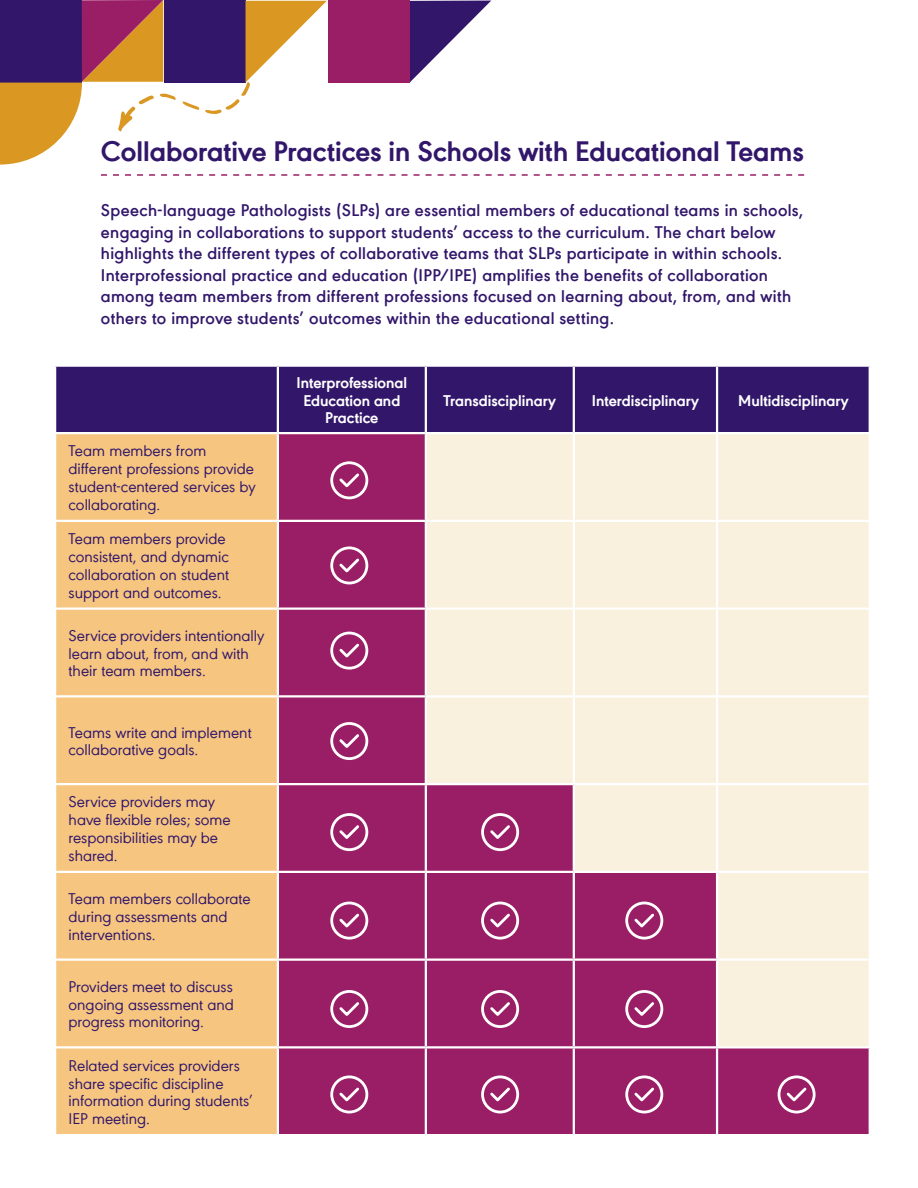
<style>
.page{position:relative;width:918px;height:1188px;background:#fff}
.page>*{position:absolute;margin:0;border:0;box-sizing:border-box;transform-origin:0 0}
.t1{font:700 30px "URW Geometric";color:#31166a}
.t2{font:600 18px/21.6px "URW Geometric";letter-spacing:.02em;color:#31166a}
.t3{font:16.5px/17.9px "URW Geometric";color:#31166a}
.t4{font:700 16.5px/17.9px "URW Geometric";color:#fff;text-align:center}
</style>
<div class="page">
<svg style="left:101px;top:174px;width:703px;height:2px"></svg>
<div style="left:56px;top:367px;width:813px;height:65px;background:#31166a"></div>
<div style="left:56px;top:434px;width:221px;height:700px;background:#f6c580"></div>
<div style="left:279px;top:434px;width:590px;height:700px;background:#991e66"></div>
<svg style="left:427px;top:434px;width:442px;height:612px;background:#e3c1c3"></svg>
<hr style="left:277px;top:367px;width:2px;height:65px;background:#fff">
<hr style="left:425px;top:367px;width:2px;height:65px;background:#fff">
<hr style="left:573px;top:367px;width:2px;height:65px;background:#fff">
<hr style="left:716px;top:367px;width:2px;height:65px;background:#fff">
<hr style="left:425px;top:434px;width:2px;height:86px;background:#fff">
<hr style="left:573px;top:434px;width:2px;height:86px;background:#fff">
<hr style="left:716px;top:434px;width:2px;height:86px;background:#fff">
<hr style="left:54px;top:520px;width:224px;height:2px;background:#fff">
<hr style="left:278px;top:520px;width:148px;height:2px;background:#fff">
<hr style="left:426px;top:520px;width:148px;height:2px;background:#fff">
<hr style="left:425px;top:522px;width:2px;height:86px;background:#fff">
<hr style="left:574px;top:520px;width:143px;height:2px;background:#fff">
<hr style="left:573px;top:522px;width:2px;height:86px;background:#fff">
<hr style="left:717px;top:520px;width:154px;height:2px;background:#fff">
<hr style="left:716px;top:522px;width:2px;height:86px;background:#fff">
<hr style="left:54px;top:608px;width:224px;height:2px;background:#fff">
<hr style="left:278px;top:608px;width:148px;height:2px;background:#fff">
<hr style="left:426px;top:608px;width:148px;height:2px;background:#fff">
<hr style="left:425px;top:610px;width:2px;height:85px;background:#fff">
<hr style="left:574px;top:608px;width:143px;height:2px;background:#fff">
<hr style="left:573px;top:610px;width:2px;height:85px;background:#fff">
<hr style="left:717px;top:608px;width:154px;height:2px;background:#fff">
<hr style="left:716px;top:610px;width:2px;height:85px;background:#fff">
<hr style="left:54px;top:695px;width:224px;height:3px;background:#fff">
<hr style="left:278px;top:695px;width:148px;height:3px;background:#fff">
<hr style="left:426px;top:695px;width:148px;height:3px;background:#fff">
<hr style="left:425px;top:698px;width:2px;height:85px;background:#fff">
<hr style="left:574px;top:695px;width:143px;height:3px;background:#fff">
<hr style="left:573px;top:698px;width:2px;height:85px;background:#fff">
<hr style="left:717px;top:695px;width:154px;height:3px;background:#fff">
<hr style="left:716px;top:698px;width:2px;height:85px;background:#fff">
<hr style="left:54px;top:783px;width:224px;height:2px;background:#fff">
<hr style="left:278px;top:783px;width:148px;height:2px;background:#fff">
<hr style="left:426px;top:783px;width:148px;height:2px;background:#fff">
<hr style="left:425px;top:785px;width:2px;height:86px;background:#fff">
<hr style="left:574px;top:783px;width:143px;height:2px;background:#fff">
<hr style="left:573px;top:785px;width:2px;height:86px;background:#fff">
<hr style="left:717px;top:783px;width:154px;height:2px;background:#fff">
<hr style="left:716px;top:785px;width:2px;height:86px;background:#fff">
<hr style="left:54px;top:871px;width:224px;height:2px;background:#fff">
<hr style="left:278px;top:871px;width:148px;height:2px;background:#fff">
<hr style="left:426px;top:871px;width:148px;height:2px;background:#fff">
<hr style="left:425px;top:873px;width:2px;height:85px;background:#fff">
<hr style="left:574px;top:871px;width:143px;height:2px;background:#fff">
<hr style="left:573px;top:873px;width:2px;height:85px;background:#fff">
<hr style="left:717px;top:871px;width:154px;height:2px;background:#fff">
<hr style="left:716px;top:873px;width:2px;height:85px;background:#fff">
<hr style="left:54px;top:958px;width:224px;height:3px;background:#fff">
<hr style="left:278px;top:958px;width:148px;height:3px;background:#fff">
<hr style="left:426px;top:958px;width:148px;height:3px;background:#fff">
<hr style="left:425px;top:961px;width:2px;height:85px;background:#fff">
<hr style="left:574px;top:958px;width:143px;height:3px;background:#fff">
<hr style="left:573px;top:961px;width:2px;height:85px;background:#fff">
<hr style="left:717px;top:958px;width:154px;height:3px;background:#fff">
<hr style="left:716px;top:961px;width:2px;height:85px;background:#fff">
<hr style="left:54px;top:1046px;width:224px;height:2px;background:#fff">
<hr style="left:278px;top:1046px;width:148px;height:2px;background:#fff">
<hr style="left:426px;top:1046px;width:148px;height:2px;background:#fff">
<hr style="left:425px;top:1048px;width:2px;height:86px;background:#fff">
<hr style="left:574px;top:1046px;width:143px;height:2px;background:#fff">
<hr style="left:573px;top:1048px;width:2px;height:86px;background:#fff">
<hr style="left:717px;top:1046px;width:154px;height:2px;background:#fff">
<hr style="left:716px;top:1048px;width:2px;height:86px;background:#fff">
<svg style="left:183px;top:101px;width:16px;height:9px"></svg>
<div style="left:164px;top:0;width:82px;height:82px;background:#31166a"></div>
<svg style="left:0;top:0;width:176px;height:165px"></svg>
<svg style="left:410px;top:1px;width:81px;height:81px"></svg>
<div style="left:328px;top:0;width:82px;height:82px;background:#991e66"></div>
<svg style="left:205px;top:1px;width:122px;height:113px"></svg>
<div style="left:330px;top:461px;width:38px;height:38px;border:3px solid #fff;border-radius:50%"></div>
<svg style="left:337px;top:471px;width:25px;height:19px"></svg>
<div style="left:330px;top:546px;width:38px;height:38px;border:3px solid #fff;border-radius:50%"></div>
<svg style="left:337px;top:556px;width:25px;height:19px"></svg>
<div style="left:330px;top:632px;width:38px;height:38px;border:3px solid #fff;border-radius:50%"></div>
<svg style="left:337px;top:641px;width:25px;height:19px"></svg>
<div style="left:330px;top:722px;width:38px;height:38px;border:3px solid #fff;border-radius:50%"></div>
<svg style="left:337px;top:732px;width:25px;height:19px"></svg>
<div style="left:330px;top:813px;width:38px;height:38px;border:3px solid #fff;border-radius:50%"></div>
<svg style="left:337px;top:823px;width:25px;height:19px"></svg>
<div style="left:481px;top:813px;width:38px;height:38px;border:3px solid #fff;border-radius:50%"></div>
<svg style="left:488px;top:823px;width:25px;height:19px"></svg>
<div style="left:330px;top:902px;width:38px;height:38px;border:3px solid #fff;border-radius:50%"></div>
<svg style="left:337px;top:911px;width:25px;height:19px"></svg>
<div style="left:481px;top:902px;width:38px;height:38px;border:3px solid #fff;border-radius:50%"></div>
<svg style="left:488px;top:911px;width:25px;height:19px"></svg>
<div style="left:625px;top:902px;width:38px;height:38px;border:3px solid #fff;border-radius:50%"></div>
<svg style="left:632px;top:911px;width:25px;height:19px"></svg>
<div style="left:330px;top:990px;width:38px;height:38px;border:3px solid #fff;border-radius:50%"></div>
<svg style="left:337px;top:1000px;width:25px;height:18px"></svg>
<div style="left:481px;top:990px;width:38px;height:38px;border:3px solid #fff;border-radius:50%"></div>
<svg style="left:488px;top:1000px;width:25px;height:18px"></svg>
<div style="left:625px;top:990px;width:38px;height:38px;border:3px solid #fff;border-radius:50%"></div>
<svg style="left:632px;top:1000px;width:25px;height:18px"></svg>
<div style="left:330px;top:1075px;width:38px;height:38px;border:3px solid #fff;border-radius:50%"></div>
<svg style="left:337px;top:1085px;width:25px;height:19px"></svg>
<div style="left:481px;top:1075px;width:38px;height:38px;border:3px solid #fff;border-radius:50%"></div>
<svg style="left:488px;top:1085px;width:25px;height:19px"></svg>
<div style="left:625px;top:1075px;width:38px;height:38px;border:3px solid #fff;border-radius:50%"></div>
<svg style="left:632px;top:1085px;width:25px;height:19px"></svg>
<div style="left:778px;top:1075px;width:38px;height:38px;border:3px solid #fff;border-radius:50%"></div>
<svg style="left:784px;top:1085px;width:25px;height:19px"></svg>
<h1 class="t1" style="left:101px;top:128px;width:705px">Collaborative Practices in Schools with Educational Teams</h1>
<p class="t2" style="left:101px;top:198px;width:704px">Speech-language Pathologists (SLPs) are essential members of educational teams in schools, engaging in collaborations to support students’ access to the curriculum. The chart below highlights the different types of collaborative teams that SLPs participate in within schools.<br>Interprofessional practice and education (IPP/IPE) amplifies the benefits of collaboration among team members from different professions focused on learning about, from, and with others to improve students’ outcomes within the educational setting.</p>
<p class="t3" style="left:69px;top:441px;width:189px">Team members from different professions provide student-centered services by collaborating.</p>
<p class="t3" style="left:69px;top:529px;width:162px">Team members provide consistent, and dynamic collaboration on student support and outcomes.</p>
<p class="t3" style="left:69px;top:625px;width:197px">Service providers intentionally learn about, from, and with their team members.</p>
<p class="t3" style="left:69px;top:722px;width:185px">Teams write and implement collaborative goals.</p>
<p class="t3" style="left:69px;top:792px;width:164px">Service providers may have flexible roles; some responsibilities may be shared.</p>
<p class="t3" style="left:69px;top:889px;width:184px">Team members collaborate during assessments and interventions.</p>
<p class="t3" style="left:69px;top:977px;width:167px;text-align:justify">Providers meet to discuss ongoing assessment and progress monitoring.</p>
<p class="t3" style="left:69px;top:1056px;width:186px">Related services providers share specific discipline information during students’<br>IEP meeting.</p>
<p class="t4" style="left:296px;top:372px;width:112px">Interprofessional<br>Education and<br>Practice</p>
<p class="t4" style="left:444px;top:390px;width:114px">Transdisciplinary</p>
<p class="t4" style="left:592px;top:390px;width:109px">Interdisciplinary</p>
<p class="t4" style="left:738px;top:390px;width:112px">Multidisciplinary</p>
</div>
